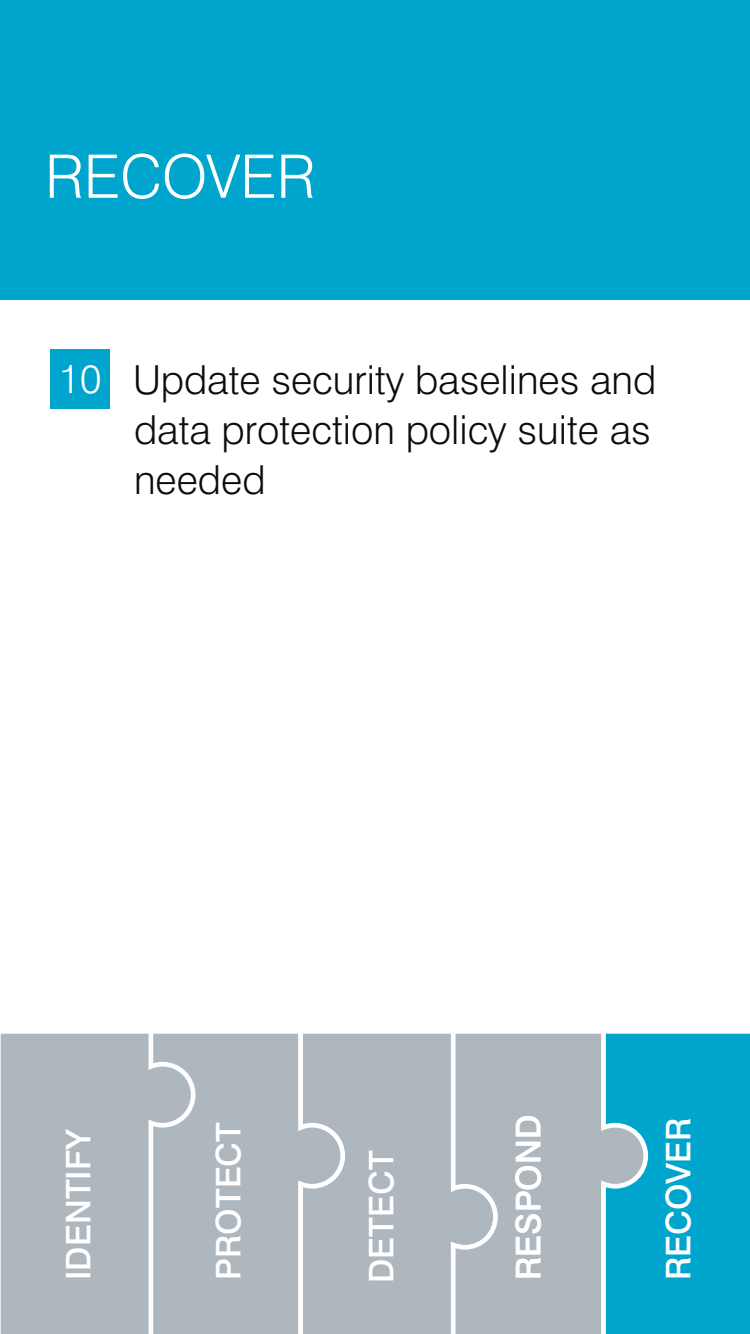
<style>
.page{position:relative;width:750px;height:1334px;background:#fff}
.page>*{position:absolute;margin:0;border:0;box-sizing:border-box;transform-origin:0 0}
.Section{font:300 60px "Swiss 721 BT";color:#fff}
.Text{font:300 40px/50px "Swiss 721 BT";color:#0c0c0c}
.Number{font:300 40px "Swiss 721 BT";color:#fff}
.Text-2{font:500 34px "Swiss 721 BT";color:#fff}
</style>
<div class="page">
<div style="left:650px;top:1033px;width:100px;height:301px;background:#00a5ce"></div>
<svg style="left:500px;top:1033px;width:150px;height:301px;background:#87b4c4"></svg>
<div style="left:347px;top:1033px;width:153px;height:301px;background:#aeb6be"></div>
<div style="left:198px;top:1033px;width:149px;height:301px;background:#aeb6be"></div>
<div style="left:0;top:1033px;width:198px;height:301px;background:#aeb6be"></div>
<div style="left:0;top:0;width:750px;height:299px;background:#00a5ce"></div>
<div style="left:50px;top:349px;width:60px;height:60px;background:#00a5ce"></div>
<p class="Section" style="left:45px;top:140px;width:272px">RECOVER</p>
<p class="Number" style="left:59px;top:355px;width:44px">10</p>
<p class="Text" style="left:133px;top:354px;width:525px">Update security baselines and data protection policy suite as needed</p>
<p class="Text-2" style="left:58px;top:1280px;width:153px;rotate:-90deg">IDENTIFY</p>
<p class="Text-2" style="left:208px;top:1280px;width:159px;rotate:-90deg">PROTECT</p>
<p class="Text-2" style="left:361px;top:1283px;width:134px;rotate:-90deg">DETECT</p>
<p class="Text-2" style="left:508px;top:1280px;width:167px;rotate:-90deg">RESPOND</p>
<p class="Text-2" style="left:658px;top:1280px;width:164px;rotate:-90deg">RECOVER</p>
</div>
